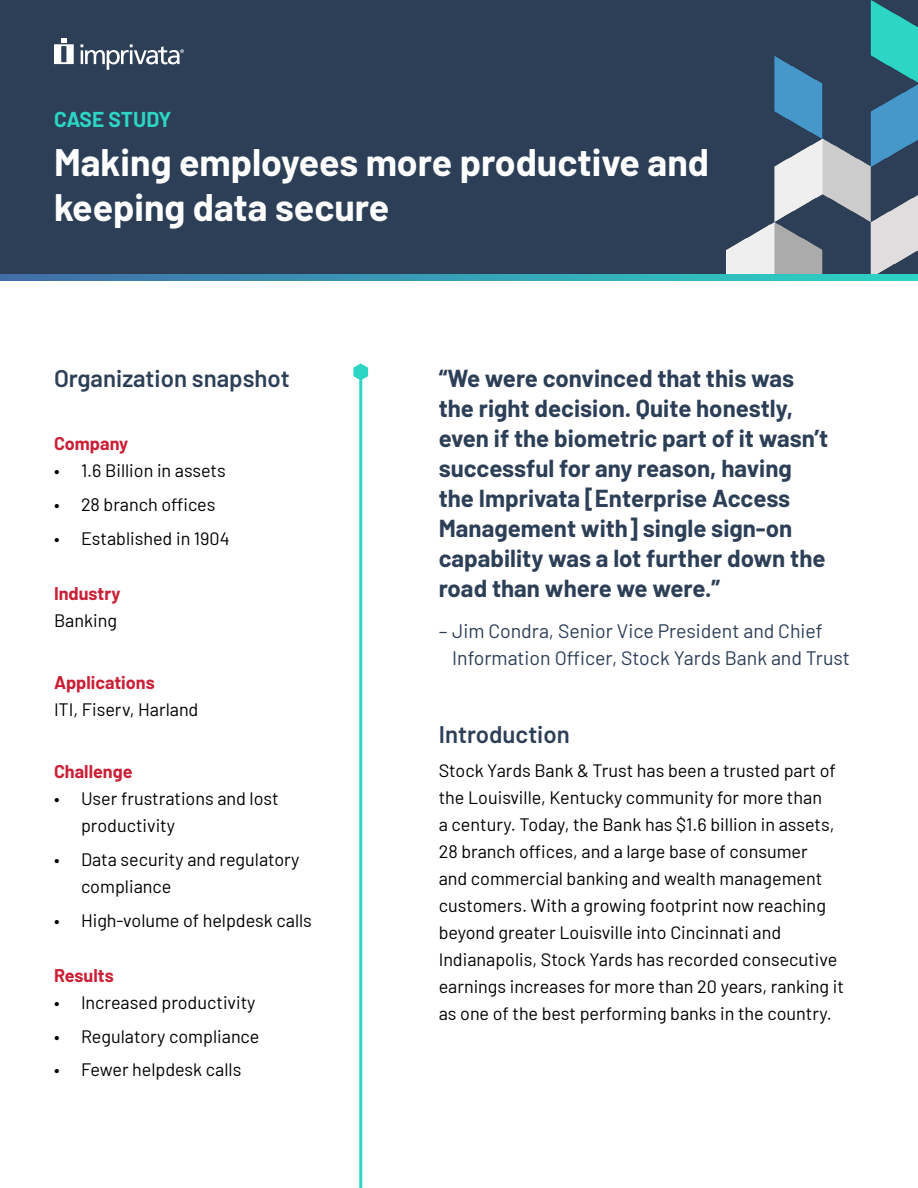
<style>
.page{position:relative;width:918px;height:1188px;background:#fff}
.page>*{position:absolute;margin:0;border:0;box-sizing:border-box;transform-origin:0 0}
.t1{font:700 37.5px/45px "Barlow";color:#fff}
.t2{font:700 24px/30px "Barlow";color:#2c3f57}
.t3{font:600 24px "Barlow";color:#2c3f57}
.t4{font:700 21px "Barlow";letter-spacing:-.01em;color:#2cd5c4}
.t5{font:19.5px/27px "Barlow";color:#2c3f57}
.t6{font:18px/27px "Barlow";color:#000}
.t7{font:700 18px "Barlow";color:#cb1f36}
</style>
<div class="page">
<div style="left:0;top:0;width:918px;height:281px;background:#2c3f57"></div>
<hr style="left:359px;top:379px;width:3px;height:809px;background:#2cd5c4">
<svg style="left:353px;top:363px;width:15px;height:17px"></svg>
<img style="left:726px;top:0;width:192px;height:274px">
<svg style="left:0;top:274px;width:918px;height:7px;background:#37a0b6"></svg>
<svg style="left:54px;top:38px;width:20px;height:26px"></svg>
<svg style="left:80px;top:44px;width:104px;height:26px"></svg>
<p class="t4" style="left:54px;top:104px;width:119px">CASE STUDY</p>
<h1 class="t1" style="left:54px;top:137px;width:657px">Making employees more productive and keeping data secure</h1>
<h2 class="t3" style="left:54px;top:361px;width:237px">Organization snapshot</h2>
<p class="t7" style="left:54px;top:430px;width:76px">Company</p>
<p class="t6" style="left:54px;top:456px;width:173px">• 1.6 Billion in assets</p>
<p class="t6" style="left:54px;top:489px;width:163px">• 28 branch offices</p>
<p class="t6" style="left:54px;top:523px;width:177px">• Established in 1904</p>
<p class="t7" style="left:54px;top:580px;width:68px">Industry</p>
<p class="t6" style="left:54px;top:605px;width:64px">Banking</p>
<p class="t7" style="left:54px;top:669px;width:102px">Applications</p>
<p class="t6" style="left:54px;top:695px;width:146px">ITI, Fiserv, Harland</p>
<p class="t7" style="left:54px;top:758px;width:80px">Challenge</p>
<p class="t6" style="left:81px;top:784px;width:199px;text-indent:-27px">• User frustrations and lost productivity</p>
<p class="t6" style="left:81px;top:844px;width:220px;text-indent:-27px">• Data security and regulatory compliance</p>
<p class="t6" style="left:54px;top:905px;width:259px">• High-volume of helpdesk calls</p>
<p class="t7" style="left:54px;top:962px;width:61px">Results</p>
<p class="t6" style="left:54px;top:988px;width:203px">• Increased productivity</p>
<p class="t6" style="left:54px;top:1021px;width:207px">• Regulatory compliance</p>
<p class="t6" style="left:54px;top:1055px;width:189px">• Fewer helpdesk calls</p>
<p class="t2" style="left:439px;top:362px;width:391px">“We were convinced that this was the right decision. Quite honestly, even if the biometric part of it wasn’t successful for any reason, having the Imprivata [Enterprise Access Management with] single sign-on capability was a lot further down the road than where we were.”</p>
<p class="t5" style="left:452px;top:616px;width:399px;text-indent:-13px">– Jim Condra, Senior Vice President and Chief<br>Information Officer, Stock Yards Bank and Trust</p>
<h2 class="t3" style="left:439px;top:717px;width:133px">Introduction</h2>
<p class="t6" style="left:439px;top:756px;width:407px">Stock Yards Bank &amp; Trust has been a trusted part of the Louisville, Kentucky community for more than<br>a century. Today, the Bank has $1.6 billion in assets, 28 branch offices, and a large base of consumer<br>and commercial banking and wealth management customers. With a growing footprint now reaching beyond greater Louisville into Cincinnati and Indianapolis, Stock Yards has recorded consecutive earnings increases for more than 20 years, ranking it as one of the best performing banks in the country.</p>
</div>
